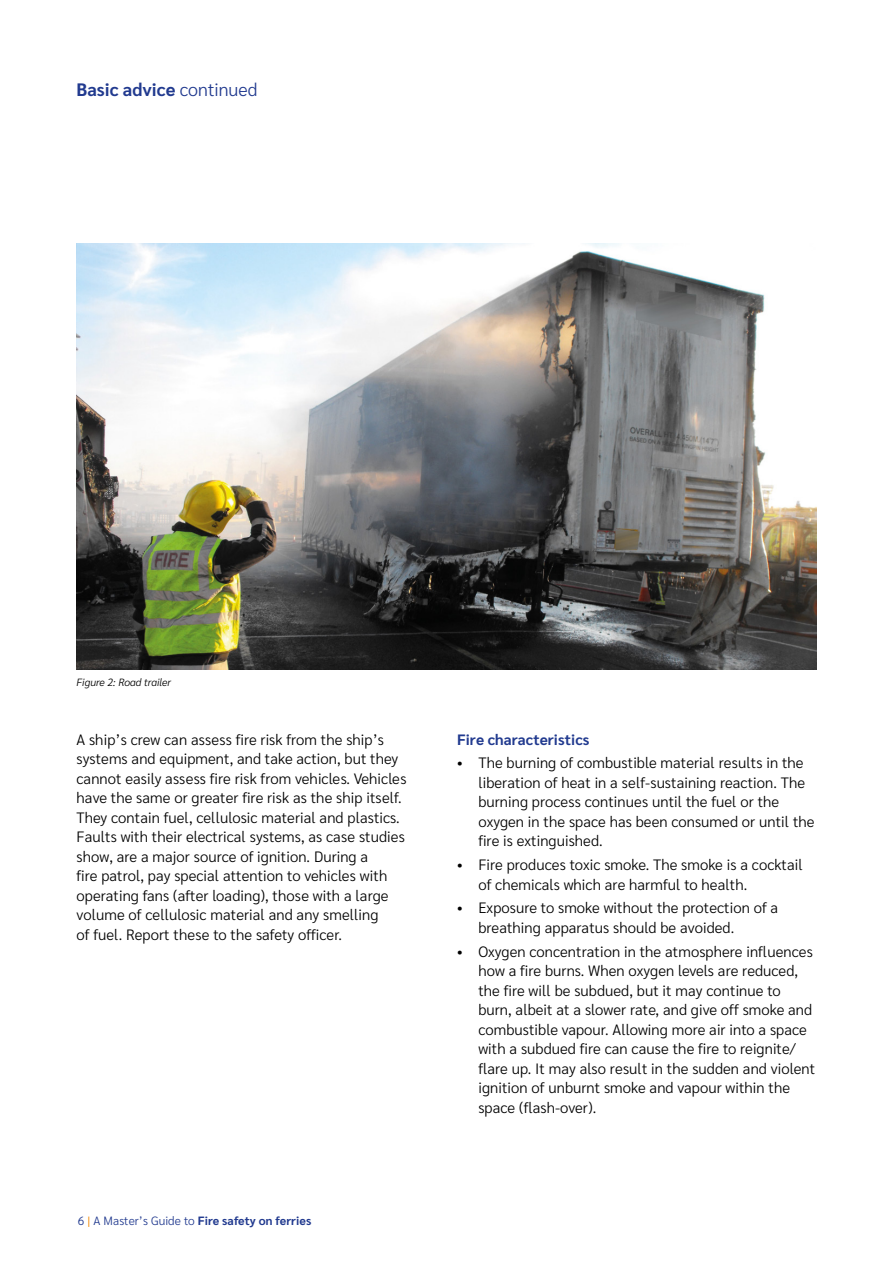
<style>
.page{position:relative;width:893px;height:1263px;background:#fff}
.page>*{position:absolute;margin:0;border:0;box-sizing:border-box;transform-origin:0 0}
.Legal{font:700 18px "Sarabun";color:#213a8f}
.Body_Copy_balanced{font:300 15px/19.5px "Sarabun";letter-spacing:.005em;color:#000}
.Small_Headline{font:700 15px "Sarabun";letter-spacing:.005em;color:#213a8f}
.t1{font:700 12px "Sarabun";letter-spacing:.005em;color:#213a8f}
.t2{font:italic 300 10.5px "Sarabun";color:#000}
.s1{font-weight:300}
.s2{font-weight:300;color:#f18700}
</style>
<div class="page">
<img style="left:77px;top:244px;width:739px;height:425px">
<p class="Legal" style="left:77px;top:79px;width:182px">Basic advice <span class="s1">continued</span></p>
<p class="t2" style="left:77px;top:676px;width:96px">Figure 2: Road trailer</p>
<p class="Body_Copy_balanced" style="left:77px;top:730px;width:331px">A ship’s crew can assess fire risk from the ship’s systems and equipment, and take action, but they cannot easily assess fire risk from vehicles. Vehicles have the same or greater fire risk as the ship itself.<br>They contain fuel, cellulosic material and plastics.<br>Faults with their electrical systems, as case studies show, are a major source of ignition. During a<br>fire patrol, pay special attention to vehicles with operating fans (after loading), those with a large volume of cellulosic material and any smelling<br>of fuel. Report these to the safety officer.</p>
<p class="t1" style="left:78px;top:1213px;width:235px"><span class="s1">6</span> <span class="s2">|</span> <span class="s1">A Master’s Guide to</span> Fire safety on ferries</p>
<p class="Small_Headline" style="left:457px;top:731px;width:134px">Fire characteristics</p>
<p class="Body_Copy_balanced" style="left:478px;top:753px;width:338px;text-indent:-21px">• The burning of combustible material results in the liberation of heat in a self-sustaining reaction. The burning process continues until the fuel or the oxygen in the space has been consumed or until the fire is extinguished.</p>
<p class="Body_Copy_balanced" style="left:478px;top:855px;width:326px;text-indent:-21px">• Fire produces toxic smoke. The smoke is a cocktail of chemicals which are harmful to health.</p>
<p class="Body_Copy_balanced" style="left:478px;top:898px;width:301px;text-indent:-21px">• Exposure to smoke without the protection of a breathing apparatus should be avoided.</p>
<p class="Body_Copy_balanced" style="left:478px;top:942px;width:338px;text-indent:-21px">• Oxygen concentration in the atmosphere influences how a fire burns. When oxygen levels are reduced, the fire will be subdued, but it may continue to burn, albeit at a slower rate, and give off smoke and combustible vapour. Allowing more air into a space with a subdued fire can cause the fire to reignite/ flare up. It may also result in the sudden and violent ignition of unburnt smoke and vapour within the space (flash-over).</p>
</div>
